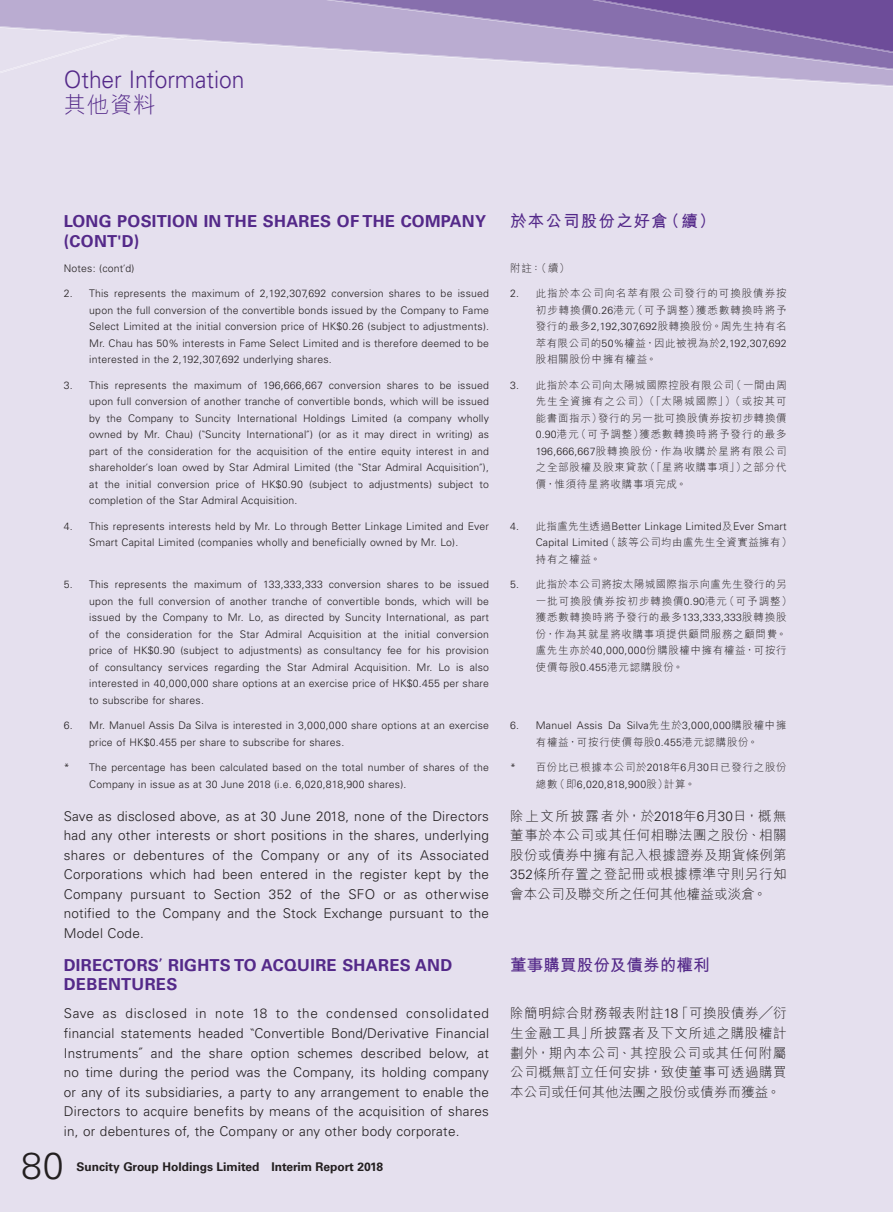
<style>
.page{position:relative;width:893px;height:1212px;background:#e5e0ee}
.page>*{position:absolute;margin:0;border:0;box-sizing:border-box;transform-origin:0 0}
.t1{font:300 37.5px "Univers LT Std";color:#231f20}
.t2{font:300 24px "Univers LT Std";color:#542989;scale:.95 1}
.t3{font:22.5px "M Hei HK Light E Ten B5 H";color:#542989}
.t4{font:700 16.5px/19.5px "Univers LT Std";letter-spacing:.02em;color:#542989}
.t5{font:16.5px "M Hei HK Bold E Ten B5 H";letter-spacing:.07em;color:#542989}
.t6{font:16.5px "M Hei HK Bold E Ten B5 H";letter-spacing:.005em;color:#542989}
.t7{font:300 13.5px/19.5px "Univers LT Std";letter-spacing:.02em;color:#231f20;text-align:justify}
.t8{font:13.5px/19.5px "M Hei HK Light E Ten B5 H";letter-spacing:.025em;color:#231f20;text-align:justify}
.t9{font:700 12px "Univers LT Std";color:#231f20}
.t10{font:300 10.5px/16.5px "Univers LT Std";letter-spacing:.02em;color:#231f20;text-align:justify}
.t11{font:10.5px/16.5px "M Hei HK Light E Ten B5 H";letter-spacing:.07em;color:#231f20;text-align:justify}
.t12{font:10.5px/16.5px "M Hei HK Light E Ten B5 H";letter-spacing:.04em;color:#231f20}
.s1{font-family:"Lithos Pro"}
.s2{font-family:"Univers LT Std";font-weight:300}
.s3{font-family:"M Hei HK Light E Ten B5 H";font-weight:400}
</style>
<div class="page">
<svg style="left:0;top:0;width:893px;height:87px"></svg>
<svg style="left:472px;top:0;width:421px;height:53px;background:#8b73af"></svg>
<h2 class="t2" style="left:64px;top:70px;width:192px">Other Information</h2>
<h3 class="t3" style="left:64px;top:97px;width:93px">其他資料</h3>
<h3 class="t4" style="left:64px;top:213px;width:424px">LONG POSITION IN THE SHARES OF THE COMPANY (CONT'D)</h3>
<p class="t10" style="left:64px;top:261px;width:72px">Notes: (cont<span class="s1">’</span>d)</p>
<p class="t10" style="left:89px;top:286px;width:401px;text-indent:-26px">2. This represents the maximum of 2,192,307,692 conversion shares to be issued upon the full conversion of the convertible bonds issued by the Company to Fame Select Limited at the initial conversion price of HK$0.26 (subject to adjustments).<br>Mr. Chau has 50% interests in Fame Select Limited and is therefore deemed to be interested in the 2,192,307,692 underlying shares.</p>
<p class="t10" style="left:89px;top:378px;width:401px;text-indent:-26px">3. This represents the maximum of 196,666,667 conversion shares to be issued upon full conversion of another tranche of convertible bonds, which will be issued by the Company to Suncity International Holdings Limited (a company wholly owned by Mr. Chau) (<span class="s1">“</span>Suncity International<span class="s1">”</span>) (or as it may direct in writing) as part of the consideration for the acquisition of the entire equity interest in and shareholder<span class="s1">’</span>s loan owed by Star Admiral Limited (the <span class="s1">“</span>Star Admiral Acquisition<span class="s1">”</span>), at the initial conversion price of HK$0.90 (subject to adjustments) subject to completion of the Star Admiral Acquisition.</p>
<p class="t10" style="left:64px;top:519px;width:427px;text-align:center">4. This represents interests held by Mr. Lo through Better Linkage Limited and Ever<br>Smart Capital Limited (companies wholly and beneficially owned by Mr. Lo).</p>
<p class="t10" style="left:89px;top:577px;width:401px;text-indent:-26px">5. This represents the maximum of 133,333,333 conversion shares to be issued upon the full conversion of another tranche of convertible bonds, which will be issued by the Company to Mr. Lo, as directed by Suncity International, as part of the consideration for the Star Admiral Acquisition at the initial conversion price of HK$0.90 (subject to adjustments) as consultancy fee for his provision of consultancy services regarding the Star Admiral Acquisition. Mr. Lo is also interested in 40,000,000 share options at an exercise price of HK$0.455 per share to subscribe for shares.</p>
<p class="t10" style="left:89px;top:718px;width:401px;text-indent:-26px">6. Mr. Manuel Assis Da Silva is interested in 3,000,000 share options at an exercise price of HK$0.455 per share to subscribe for shares.</p>
<p class="t10" style="left:89px;top:760px;width:401px;text-indent:-26px">* The percentage has been calculated based on the total number of shares of the<br>Company in issue as at 30 June 2018 (i.e. 6,020,818,900 shares).</p>
<p class="t7" style="left:64px;top:807px;width:427px">Save as disclosed above, as at 30 June 2018, none of the Directors had any other interests or short positions in the shares, underlying shares or debentures of the Company or any of its Associated Corporations which had been entered in the register kept by the Company pursuant to Section 352 of the SFO or as otherwise notified to the Company and the Stock Exchange pursuant to the Model Code.</p>
<h3 class="t4" style="left:64px;top:956px;width:390px">DIRECTORS<span class="s1">’</span> RIGHTS TO ACQUIRE SHARES AND<br>DEBENTURES</h3>
<p class="t7" style="left:64px;top:1005px;width:427px">Save as disclosed in note 18 to the condensed consolidated financial statements headed <span class="s1">“</span>Convertible Bond/Derivative Financial Instruments<span class="s1">”</span> and the share option schemes described below, at no time during the period was the Company, its holding company or any of its subsidiaries, a party to any arrangement to enable the Directors to acquire benefits by means of the acquisition of shares in, or debentures of, the Company or any other body corporate.</p>
<h1 class="t1" style="left:21px;top:1151px;width:44px">80</h1>
<p class="t9" style="left:77px;top:1161px;width:308px">Suncity Group Holdings Limited Interim Report 2018</p>
<h3 class="t5" style="left:510px;top:215px;width:207px">於本公司股份之好倉（續）</h3>
<p class="t11" style="left:510px;top:261px;width:61px">附註：（續）</p>
<p class="t11" style="left:536px;top:287px;width:252px;text-indent:-26px"><span class="s2">2.</span> 此指於本公司向名萃有限公司發行的可換股債券按初步轉換價<span class="s2">0.26</span>港元（可予調整）獲悉數轉換時將予發行的最多<span class="s2">2,192,307,692</span>股轉換股份。周先生持有名</p>
<p class="t10" style="left:536px;top:336px;width:252px"><span class="s3">萃有限公司的</span>50%<span class="s3">權益，因此被視為於</span>2,192,307,692</p>
<p class="t11" style="left:536px;top:353px;width:122px">股相關股份中擁有權益。</p>
<p class="t11" style="left:536px;top:378px;width:252px;text-indent:-26px"><span class="s2">3.</span> 此指於本公司向太陽城國際控股有限公司（一間由周先生全資擁有之公司）（「太陽城國際」）（或按其可能書面指示）發行的另一批可換股債券按初步轉換價<span class="s2">0.90</span>港元（可予調整）獲悉數轉換時將予發行的最多<span class="s2">196,666,667</span>股轉換股份，作為收購於星將有限公司之全部股權及股東貸款（「星將收購事項」）之部分代價，惟須待星將收購事項完成。</p>
<p class="t10" style="left:510px;top:519px;width:278px">4. <span class="s3">此指盧先生透過</span>Better Linkage Limited<span class="s3">及</span>Ever Smart</p>
<p class="t12" style="left:536px;top:536px;width:258px"><span class="s2">Capital Limited</span>（該等公司均由盧先生全資實益擁有）持有之權益。</p>
<p class="t11" style="left:536px;top:578px;width:258px;text-align:left;text-indent:-26px"><span class="s2">5.</span> 此指於本公司將按太陽城國際指示向盧先生發行的另一批可換股債券按初步轉換價<span class="s2">0.90</span>港元（可予調整）獲悉數轉換時將予發行的最多<span class="s2">133,333,333</span>股轉換股份，作為其就星將收購事項提供顧問服務之顧問費。盧先生亦於<span class="s2">40,000,000</span>份購股權中擁有權益，可按行使價每股<span class="s2">0.455</span>港元認購股份。</p>
<p class="t10" style="left:510px;top:718px;width:278px">6. Manuel Assis Da Silva<span class="s3">先生於</span>3,000,000<span class="s3">購股權中擁</span></p>
<p class="t11" style="left:536px;top:735px;width:224px">有權益，可按行使價每股<span class="s2">0.455</span>港元認購股份。</p>
<p class="t11" style="left:510px;top:761px;width:278px"><span class="s2">*</span> 百份比已根據本公司於<span class="s2">2018</span>年<span class="s2">6</span>月<span class="s2">30</span>日已發行之股份</p>
<p class="t10" style="left:536px;top:777px;width:161px"><span class="s3">總數（即</span>6,020,818,900<span class="s3">股）計算。</span></p>
<p class="t8" style="left:510px;top:808px;width:278px">除上文所披露者外，於<span class="s2">2018</span>年<span class="s2">6</span>月<span class="s2">30</span>日，概無董事於本公司或其任何相聯法團之股份、相關股份或債券中擁有記入根據證券及期貨條例第<span class="s2">352</span>條所存置之登記冊或根據標準守則另行知會本公司及聯交所之任何其他權益或淡倉。</p>
<h3 class="t6" style="left:510px;top:958px;width:201px">董事購買股份及債券的權利</h3>
<p class="t8" style="left:510px;top:1005px;width:278px">除簡明綜合財務報表附註<span class="s2">18</span>「可換股債券╱衍生金融工具」所披露者及下文所述之購股權計劃外，期內本公司、其控股公司或其任何附屬公司概無訂立任何安排，致使董事可透過購買本公司或任何其他法團之股份或債券而獲益。</p>
</div>
